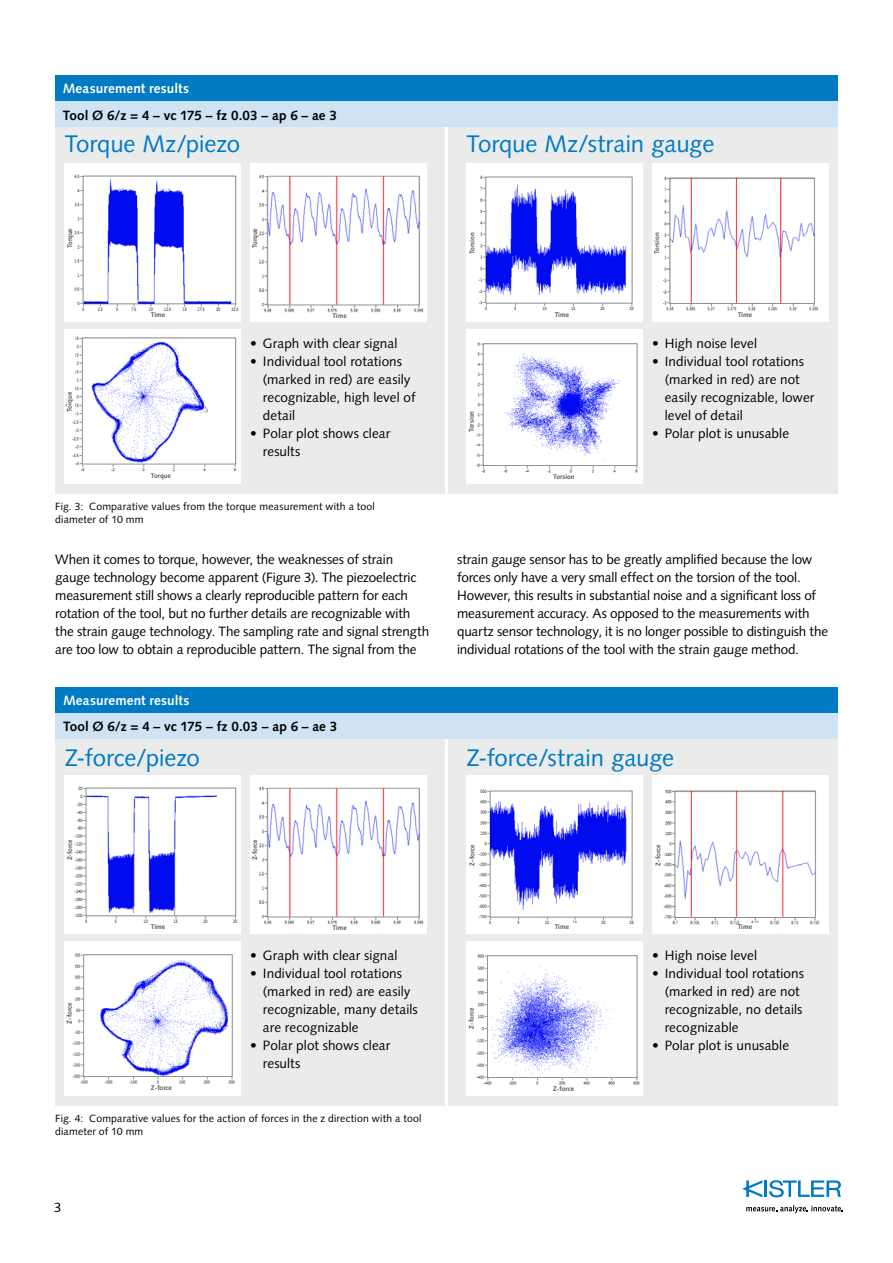
<style>
.page{position:relative;width:893px;height:1263px;background:#fff}
.page>*{position:absolute;margin:0;border:0;box-sizing:border-box;transform-origin:0 0}
.t1{font:24px "Syntax LT Std";color:#007ac2}
.t2{font:13.5px/18px "Syntax LT Std";letter-spacing:-.005em;color:#000}
.t3{font:700 13.5px "Syntax LT Std";letter-spacing:.005em;color:#000}
.t4{font:700 13.5px "Syntax LT Std";letter-spacing:.01em;color:#fff}
.t5{font:10.5px/13.5px "Syntax LT Std";letter-spacing:.015em;color:#000}
.t6{font:700 6.75px "Syntax LT Std";color:#555756}
</style>
<div class="page">
<hr style="left:764px;top:1180px;width:3px;height:17px;background:#007ac2">
<svg style="left:769px;top:1180px;width:72px;height:17px"></svg>
<svg style="left:742px;top:1180px;width:20px;height:17px"></svg>
<svg style="left:746px;top:1205px;width:97px;height:8px"></svg>
<div style="left:449px;top:126px;width:389px;height:368px;background:#eaebeb"></div>
<div style="left:652px;top:163px;width:176px;height:159px;background:#fff"></div>
<img style="left:662px;top:176px;width:157px;height:135px">
<div style="left:467px;top:163px;width:176px;height:159px;background:#fff"></div>
<img style="left:478px;top:175px;width:156px;height:135px">
<div style="left:467px;top:330px;width:176px;height:154px;background:#fff"></div>
<img style="left:476px;top:342px;width:162px;height:131px">
<div style="left:55px;top:126px;width:389px;height:368px;background:#eaebeb"></div>
<div style="left:250px;top:163px;width:176px;height:159px;background:#fff"></div>
<img style="left:258px;top:174px;width:166px;height:139px">
<div style="left:65px;top:163px;width:176px;height:159px;background:#fff"></div>
<img style="left:74px;top:174px;width:165px;height:137px">
<div style="left:65px;top:330px;width:176px;height:154px;background:#fff"></div>
<img style="left:66px;top:336px;width:171px;height:136px">
<div style="left:67px;top:337px;width:7px;height:75px;background:#fff"></div>
<div style="left:55px;top:75px;width:783px;height:26px;background:#007ac2"></div>
<div style="left:55px;top:101px;width:783px;height:26px;background:#d0e3f5"></div>
<div style="left:449px;top:738px;width:389px;height:368px;background:#eaebeb"></div>
<div style="left:652px;top:775px;width:176px;height:159px;background:#fff"></div>
<img style="left:663px;top:789px;width:157px;height:136px">
<div style="left:467px;top:775px;width:176px;height:159px;background:#fff"></div>
<img style="left:478px;top:789px;width:156px;height:135px">
<div style="left:467px;top:942px;width:176px;height:154px;background:#fff"></div>
<img style="left:476px;top:954px;width:164px;height:131px">
<div style="left:55px;top:738px;width:389px;height:368px;background:#eaebeb"></div>
<div style="left:250px;top:775px;width:176px;height:159px;background:#fff"></div>
<img style="left:258px;top:786px;width:166px;height:139px">
<div style="left:65px;top:775px;width:176px;height:159px;background:#fff"></div>
<img style="left:74px;top:786px;width:164px;height:137px">
<div style="left:65px;top:942px;width:176px;height:154px;background:#fff"></div>
<img style="left:66px;top:953px;width:169px;height:131px">
<div style="left:67px;top:948px;width:7px;height:76px;background:#fff"></div>
<div style="left:741px;top:923px;width:24px;height:7px;background:#fff"></div>
<div style="left:738px;top:924px;width:32px;height:8px;background:#fff"></div>
<div style="left:555px;top:923px;width:32px;height:8px;background:#fff"></div>
<div style="left:56px;top:687px;width:782px;height:25px;background:#007ac2"></div>
<div style="left:56px;top:713px;width:782px;height:25px;background:#d0e3f5"></div>
<p class="t4" style="left:63px;top:81px;width:128px">Measurement results</p>
<p class="t3" style="left:63px;top:107px;width:276px">Tool Ø 6/z = 4 – vc 175 – fz 0.03 – ap 6 – ae 3</p>
<h1 class="t1" style="left:65px;top:129px;width:177px">Torque Mz/piezo</h1>
<p class="t6" style="left:66px;top:248px;width:22px;rotate:-90deg">Torque</p>
<p class="t6" style="left:251px;top:248px;width:22px;rotate:-90deg">Torque</p>
<p class="t6" style="left:66px;top:412px;width:22px;rotate:-90deg">Torque</p>
<p class="t6" style="left:151px;top:310px;width:16px">Time</p>
<p class="t6" style="left:333px;top:312px;width:16px">Time</p>
<p class="t6" style="left:151px;top:472px;width:22px">Torque</p>
<p class="t2" style="left:250px;top:334px;width:149px">• Graph with clear signal</p>
<p class="t2" style="left:263px;top:352px;width:154px;text-indent:-13px">• Individual tool rotations (marked in red) are easily recognizable, high level of detail</p>
<p class="t2" style="left:263px;top:424px;width:129px;text-indent:-13px">• Polar plot shows clear results</p>
<p class="t5" style="left:55px;top:499px;width:321px">Fig. 3: Comparative values from the torque measurement with a tool diameter of 10 mm</p>
<h1 class="t1" style="left:467px;top:129px;width:249px">Torque Mz/strain gauge</h1>
<p class="t6" style="left:468px;top:254px;width:23px;rotate:-90deg">Torsion</p>
<p class="t6" style="left:653px;top:254px;width:23px;rotate:-90deg">Torsion</p>
<p class="t6" style="left:468px;top:432px;width:23px;rotate:-90deg">Torsion</p>
<p class="t6" style="left:555px;top:310px;width:16px">Time</p>
<p class="t6" style="left:738px;top:311px;width:16px">Time</p>
<p class="t6" style="left:553px;top:473px;width:23px">Torsion</p>
<p class="t2" style="left:652px;top:334px;width:106px">• High noise level</p>
<p class="t2" style="left:665px;top:352px;width:151px;text-indent:-13px">• Individual tool rotations (marked in red) are not easily recognizable, lower level of detail</p>
<p class="t2" style="left:652px;top:424px;width:139px">• Polar plot is unusable</p>
<p class="t2" style="left:55px;top:550px;width:375px">When it comes to torque, however, the weaknesses of strain gauge technology become apparent (Figure 3). The piezoelectric measurement still shows a clearly reproducible pattern for each rotation of the tool, but no further details are recognizable with the strain gauge technology. The sampling rate and signal strength are too low to obtain a reproducible pattern. The signal from the</p>
<p class="t2" style="left:457px;top:550px;width:372px">strain gauge sensor has to be greatly amplified because the low forces only have a very small effect on the torsion of the tool.<br>However, this results in substantial noise and a significant loss of measurement accuracy. As opposed to the measurements with quartz sensor technology, it is no longer possible to distinguish the individual rotations of the tool with the strain gauge method.</p>
<p class="t4" style="left:63px;top:692px;width:128px">Measurement results</p>
<p class="t3" style="left:63px;top:719px;width:276px">Tool Ø 6/z = 4 – vc 175 – fz 0.03 – ap 6 – ae 3</p>
<h1 class="t1" style="left:65px;top:743px;width:137px">Z-force/piezo</h1>
<p class="t6" style="left:66px;top:860px;width:22px;rotate:-90deg">Z-force</p>
<p class="t6" style="left:251px;top:860px;width:22px;rotate:-90deg">Z-force</p>
<p class="t6" style="left:66px;top:1024px;width:22px;rotate:-90deg">Z-force</p>
<p class="t6" style="left:151px;top:922px;width:16px">Time</p>
<p class="t6" style="left:333px;top:924px;width:16px">Time</p>
<p class="t6" style="left:151px;top:1084px;width:22px">Z-force</p>
<p class="t2" style="left:250px;top:946px;width:149px">• Graph with clear signal</p>
<p class="t2" style="left:263px;top:964px;width:156px;text-indent:-13px">• Individual tool rotations (marked in red) are easily recognizable, many details are recognizable</p>
<p class="t2" style="left:263px;top:1036px;width:129px;text-indent:-13px">• Polar plot shows clear results</p>
<p class="t5" style="left:55px;top:1111px;width:368px">Fig. 4: Comparative values for the action of forces in the z direction with a tool diameter of 10 mm</p>
<p class="t2" style="left:54px;top:1198px;width:9px">3</p>
<h1 class="t1" style="left:467px;top:743px;width:209px">Z-force/strain gauge</h1>
<p class="t6" style="left:468px;top:866px;width:22px;rotate:-90deg">Z-force</p>
<p class="t6" style="left:654px;top:866px;width:22px;rotate:-90deg">Z-force</p>
<p class="t6" style="left:468px;top:1028px;width:22px;rotate:-90deg">Z-force</p>
<p class="t6" style="left:555px;top:922px;width:16px">Time</p>
<p class="t6" style="left:738px;top:923px;width:16px">Time</p>
<p class="t6" style="left:553px;top:1085px;width:22px">Z-force</p>
<p class="t2" style="left:652px;top:946px;width:106px">• High noise level</p>
<p class="t2" style="left:665px;top:964px;width:141px;text-indent:-13px">• Individual tool rotations (marked in red) are not recognizable, no details recognizable</p>
<p class="t2" style="left:652px;top:1036px;width:139px">• Polar plot is unusable</p>
</div>
